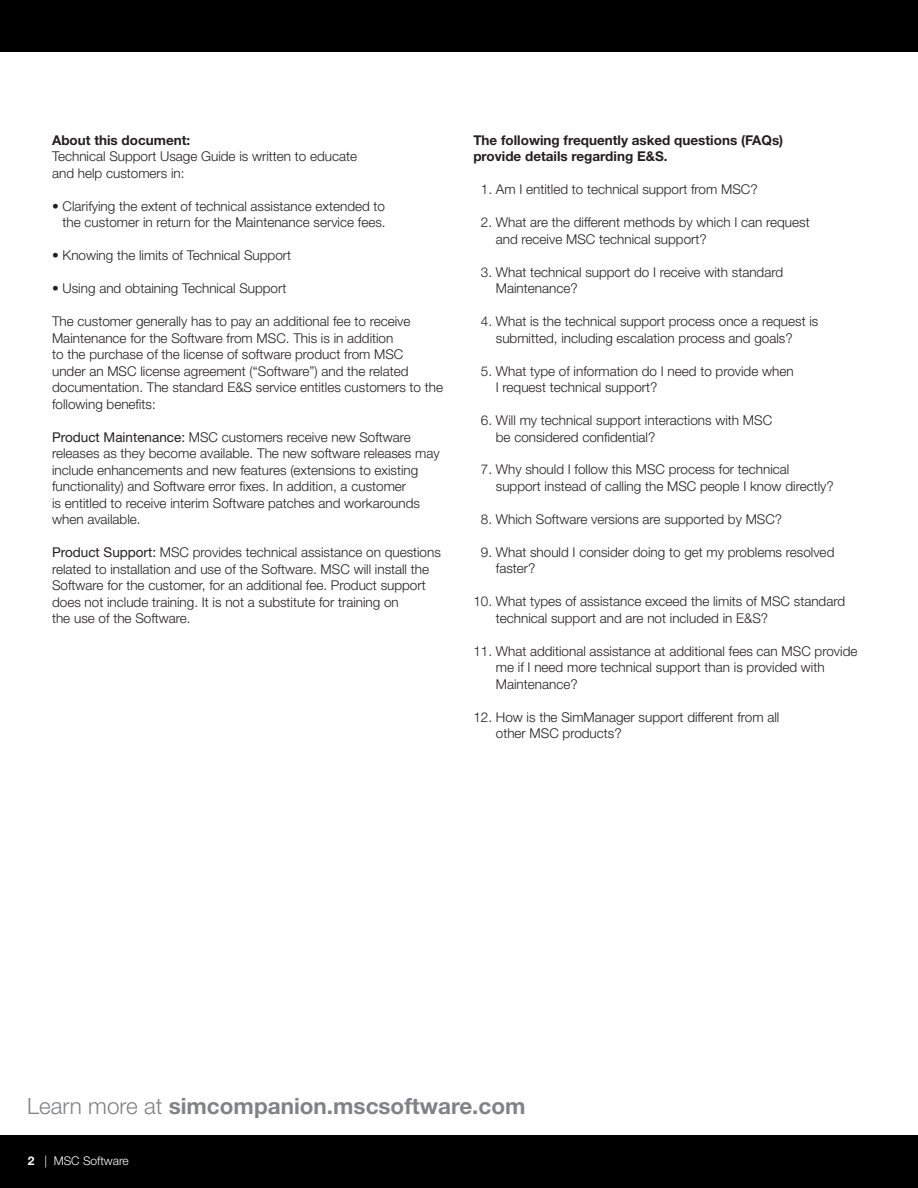
<style>
.page{position:relative;width:918px;height:1188px;background:#fff}
.page>*{position:absolute;margin:0;border:0;box-sizing:border-box;transform-origin:0 0}
.t1{font:700 22.5px "Helvetica Neue LT Pro";color:#808285}
.t2{font:300 13.5px/16.5px "Helvetica Neue LT Pro";color:#231f20}
.t3{font:700 13.5px/16.5px "Helvetica Neue LT Pro";color:#231f20}
.t4{font:300 12px "Helvetica Neue LT Pro";color:#fff}
.s1{font-weight:400}
.s2{font-weight:300}
.s3{font-weight:700}
</style>
<div class="page">
<div style="left:0;top:1136px;width:918px;height:52px;background:#000"></div>
<div style="left:0;top:0;width:918px;height:52px;background:#000"></div>
<p class="t3" style="left:52px;top:131px;width:140px">About this document:</p>
<p class="t2" style="left:52px;top:148px;width:307px">Technical Support Usage Guide is written to educate and help customers in:</p>
<p class="t2" style="left:52px;top:197px;width:335px;text-align:right">• Clarifying the extent of technical assistance extended to the customer in return for the Maintenance service fees.</p>
<p class="t2" style="left:52px;top:247px;width:241px">• Knowing the limits of Technical Support</p>
<p class="t2" style="left:52px;top:280px;width:236px">• Using and obtaining Technical Support</p>
<p class="t2" style="left:52px;top:313px;width:393px">The customer generally has to pay an additional fee to receive Maintenance for the Software from MSC. This is in addition<br>to the purchase of the license of software product from MSC<br>under an MSC license agreement (“Software”) and the related documentation. The standard E&amp;S service entitles customers to the following benefits:</p>
<p class="t2" style="left:52px;top:428px;width:389px"><span class="s1">Product Maintenance:</span> MSC customers receive new Software releases as they become available. The new software releases may include enhancements and new features (extensions to existing functionality) and Software error fixes. In addition, a customer<br>is entitled to receive interim Software patches and workarounds when available.</p>
<p class="t2" style="left:52px;top:544px;width:390px"><span class="s1">Product Support:</span> MSC provides technical assistance on questions related to installation and use of the Software. MSC will install the Software for the customer, for an additional fee. Product support does not include training. It is not a substitute for training on<br>the use of the Software.</p>
<p class="t3" style="left:473px;top:131px;width:311px">The following frequently asked questions (FAQs) provide details regarding E&amp;S.</p>
<p class="t2" style="left:481px;top:181px;width:278px">1. Am I entitled to technical support from MSC?</p>
<p class="t2" style="left:496px;top:214px;width:315px;text-indent:-15px">2. What are the different methods by which I can request and receive MSC technical support?</p>
<p class="t2" style="left:496px;top:263px;width:289px;text-indent:-15px">3. What technical support do I receive with standard<br>Maintenance?</p>
<p class="t2" style="left:496px;top:313px;width:324px;text-indent:-15px">4. What is the technical support process once a request is submitted, including escalation process and goals?</p>
<p class="t2" style="left:496px;top:362px;width:299px;text-indent:-15px">5. What type of information do I need to provide when<br>I request technical support?</p>
<p class="t2" style="left:496px;top:412px;width:278px;text-indent:-15px">6. Will my technical support interactions with MSC be considered confidential?</p>
<p class="t2" style="left:496px;top:461px;width:339px;text-indent:-15px">7. Why should I follow this MSC process for technical support instead of calling the MSC people I know directly?</p>
<p class="t2" style="left:481px;top:511px;width:303px">8. Which Software versions are supported by MSC?</p>
<p class="t2" style="left:496px;top:544px;width:340px;text-indent:-15px">9. What should I consider doing to get my problems resolved faster?</p>
<p class="t2" style="left:496px;top:593px;width:351px;text-indent:-23px">10. What types of assistance exceed the limits of MSC standard technical support and are not included in E&amp;S?</p>
<p class="t2" style="left:496px;top:643px;width:363px;text-indent:-23px">11. What additional assistance at additional fees can MSC provide me if I need more technical support than is provided with<br>Maintenance?</p>
<p class="t2" style="left:496px;top:709px;width:285px;text-indent:-23px">12. How is the SimManager support different from all other MSC products?</p>
<h1 class="t1" style="left:27px;top:1092px;width:500px"><span class="s2">Learn more at</span> simcompanion.mscsoftware.com</h1>
<p class="t4" style="left:28px;top:1154px;width:103px"><span class="s3">2</span> | MSC Software</p>
</div>
